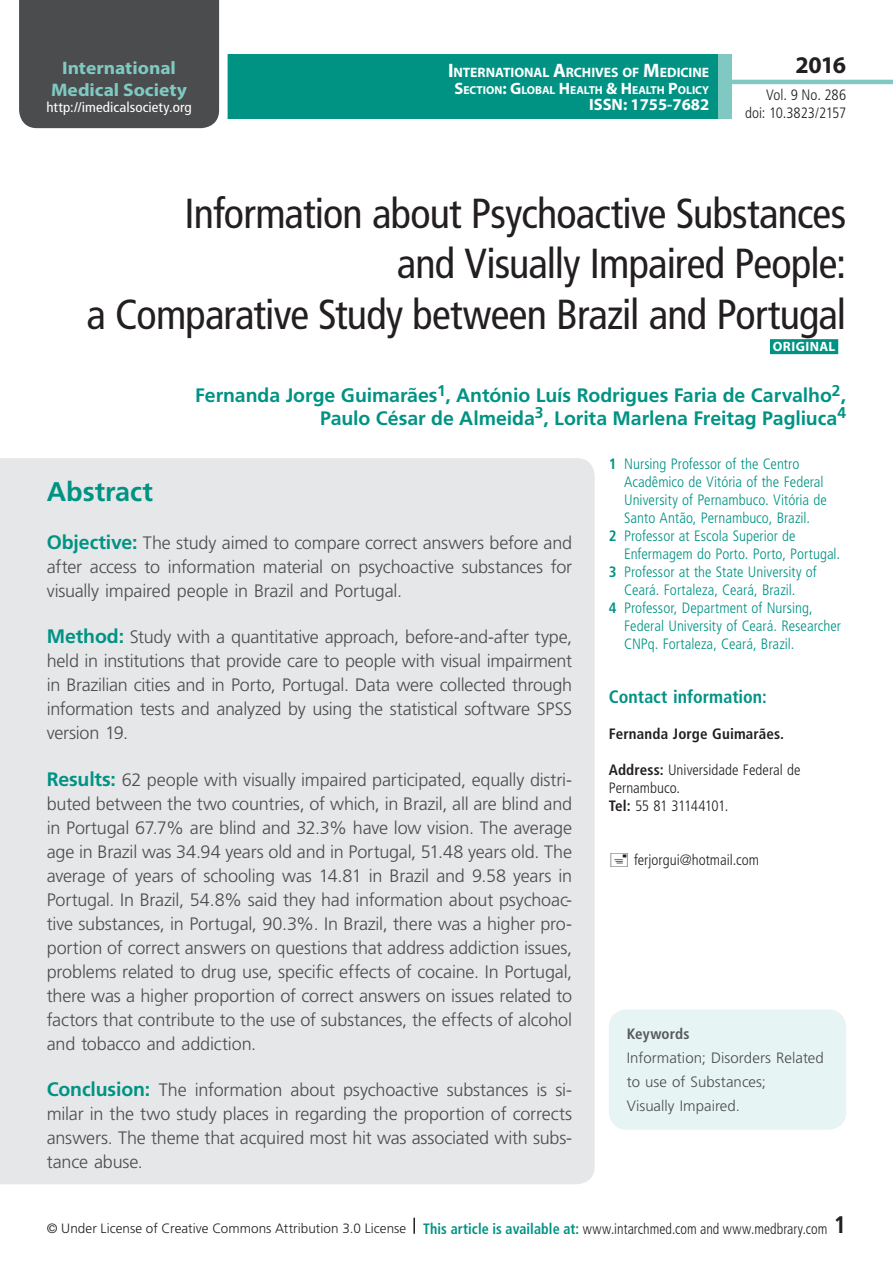
<style>
.page{position:relative;width:893px;height:1263px;background:#fff}
.page>*{position:absolute;margin:0;border:0;box-sizing:border-box;transform-origin:0 0}
.t1{font:condensed 42px/50.4px "Frutiger LT Std";letter-spacing:-.02em;color:#231f20;text-align:right}
.t2{font:700 27px "Frutiger LT Std";letter-spacing:-.005em;color:#009384}
.t3{font:700 24px "Myriad Pro";color:#231f20}
.t4{font:700 condensed 24px "Frutiger LT Std";color:#231f20}
.t5{font:700 19.5px/22.5px "Frutiger LT Std";letter-spacing:-.005em;color:#009384;text-align:right}
.t6{font:700 18.15px/21.8px "Myriad Pro";color:#80c9c2;text-align:center;scale:1.07 1}
.t7{font:300 18px/24px "Frutiger LT Std";letter-spacing:-.01em;color:#4b4c4d;text-align:justify}
.t8{font:700 condensed 18px "Frutiger LT Std";color:#009384}
.t9{font:700 16.5px "Myriad Pro";color:#fff}
.t10{font:300 condensed 15px "Frutiger LT Std";color:#009384}
.t11{font:300 condensed 15px/18px "Frutiger LT Std";color:#231f20;text-align:right}
.t12{font:300 15px/24px "Frutiger LT Std";letter-spacing:.005em;color:#4b4c4d}
.t13{font:700 condensed 15px "Frutiger LT Std";letter-spacing:.01em;color:#231f20}
.t14{font:700 condensed 15px "Frutiger LT Std";letter-spacing:.005em;color:#57585a}
.t15{font:condensed 13.95px "Frutiger LT Std";letter-spacing:.005em;color:#fff;scale:1.07 1}
.t16{font:700 13.65px "Myriad Pro";letter-spacing:-.005em;color:#fff}
.t17{font:300 13.5px "Frutiger LT Std";letter-spacing:.005em;color:#231f20}
.t18{font:700 13.5px "Myriad Pro";letter-spacing:.03em;color:#fff}
.t19{font:700 11.55px "Myriad Pro";color:#fff}
.s1{font-size:19.5px}
.s2{font-size:16.5px}
.s3{font-weight:700;font-size:19.5px;color:#009384}
.s4{font-weight:700}
.s5{font-weight:700;font-stretch:condensed;font-size:15px;color:#009384}
.s6{font-stretch:condensed;font-size:15px}
</style>
<div class="page">
<div style="left:23px;top:54px;width:762px;height:65px;background:#009384"></div>
<div style="left:19px;top:0;width:209px;height:129px;background:#4b4c4d"></div>
<div style="left:732px;top:36px;width:161px;height:94px;background:#fff"></div>
<hr style="left:730px;top:80px;width:163px;height:4px;background:#80c9c2">
<div style="left:718px;top:54px;width:14px;height:65px;background:#80c9c2"></div>
<svg style="left:413px;top:1218px;width:2px;height:16px"></svg>
<div style="left:0;top:458px;width:595px;height:726px;background:#e6e7e9"></div>
<div style="left:770px;top:339px;width:68px;height:15px;background:#009384"></div>
<div style="left:609px;top:1009px;width:237px;height:121px;background:#e6f4f3;border-radius:18px"></div>
<p class="t6" style="left:51px;top:56px;width:129px">International<br>Medical Society</p>
<p class="t15" style="left:46px;top:99px;width:137px">http://imedicalsociety.org</p>
<p class="t16" style="left:448px;top:64px;width:263px"><span class="s1">I</span>NTERNATIONAL <span class="s1">A</span>RCHIVES OF <span class="s1">M</span>EDICINE</p>
<p class="t19" style="left:454px;top:82px;width:256px"><span class="s2">S</span>ECTION<span class="s2">: G</span>LOBAL <span class="s2">H</span> EALTH <span class="s2">&amp; H</span> EALTH <span class="s2">P</span>OLICY</p>
<p class="t9" style="left:589px;top:94px;width:122px">ISSN: 1755-7682</p>
<h3 class="t3" style="left:795px;top:49px;width:52px">2016</h3>
<p class="t11" style="left:745px;top:86px;width:102px">Vol. 9 No. 286 doi: 10.3823/2157</p>
<h1 class="t1" style="left:86px;top:188px;width:761px">Information about Psychoactive Substances<br>and Visually Impaired People:<br>a Comparative Study between Brazil and Portugal</h1>
<p class="t18" style="left:773px;top:338px;width:64px">ORIGINAL</p>
<p class="t5" style="left:195px;top:384px;width:653px">Fernanda Jorge Guimarães<sup>1</sup>, António Luís Rodrigues Faria de Carvalho<sup>2</sup>,<br>Paulo César de Almeida<sup>3</sup>, Lorita Marlena Freitag Pagliuca<sup>4</sup></p>
<h2 class="t2" style="left:47px;top:476px;width:108px">Abstract</h2>
<p class="t7" style="left:47px;top:531px;width:527px"><span class="s3">Objective:</span> The study aimed to compare correct answers before and after access to information material on psychoactive substances for visually impaired people in Brazil and Portugal.</p>
<p class="t7" style="left:47px;top:625px;width:527px"><span class="s3">Method:</span> Study with a quantitative approach, before-and-after type, held in institutions that provide care to people with visual impairment in Brazilian cities and in Porto, Portugal. Data were collected through information tests and analyzed by using the statistical software SPSS version 19.</p>
<p class="t7" style="left:47px;top:768px;width:527px"><span class="s3">Results:</span> 62 people with visually impaired participated, equally distri&shy;buted between the two countries, of which, in Brazil, all are blind and in Portugal 67.7% are blind and 32.3% have low vision. The average age in Brazil was 34.94 years old and in Portugal, 51.48 years old. The average of years of schooling was 14.81 in Brazil and 9.58 years in Portugal. In Brazil, 54.8% said they had information about psychoac&shy;tive substances, in Portugal, 90.3%. In Brazil, there was a higher pro&shy;portion of correct answers on questions that address addiction issues, problems related to drug use, specific effects of cocaine. In Portugal, there was a higher proportion of correct answers on issues related to factors that contribute to the use of substances, the effects of alcohol and tobacco and addiction.</p>
<p class="t7" style="left:47px;top:1078px;width:527px"><span class="s3">Conclusion:</span> The information about psychoactive substances is si&shy;milar in the two study places in regarding the proportion of corrects answers. The theme that acquired most hit was associated with subs&shy;tance abuse.</p>
<p class="t10" style="left:609px;top:456px;width:192px"><span class="s4">1</span> Nursing Professor of the Centro</p>
<p class="t10" style="left:624px;top:474px;width:201px">Acadêmico de Vitória of the Federal</p>
<p class="t10" style="left:624px;top:492px;width:204px">University of Pernambuco. Vitória de</p>
<p class="t10" style="left:624px;top:510px;width:187px">Santo Antão, Pernambuco, Brazil.</p>
<p class="t10" style="left:609px;top:528px;width:188px"><span class="s4">2</span> Professor at Escola Superior de</p>
<p class="t10" style="left:624px;top:546px;width:218px">Enfermagem do Porto. Porto, Portugal.</p>
<p class="t10" style="left:609px;top:564px;width:209px"><span class="s4">3</span> Professor at the State University of</p>
<p class="t10" style="left:624px;top:582px;width:173px">Ceará. Fortaleza, Ceará, Brazil.</p>
<p class="t10" style="left:609px;top:600px;width:205px"><span class="s4">4</span> Professor, Department of Nursing,</p>
<p class="t10" style="left:624px;top:618px;width:218px">Federal University of Ceará. Researcher</p>
<p class="t10" style="left:624px;top:636px;width:172px">CNPq. Fortaleza, Ceará, Brazil.</p>
<p class="t8" style="left:609px;top:686px;width:159px">Contact information:</p>
<p class="t13" style="left:609px;top:725px;width:177px">Fernanda Jorge Guimarães.</p>
<p class="t11" style="left:609px;top:761px;width:193px;text-align:left"><span class="s4">Address:</span> Universidade Federal de<br>Pernambuco.<br><span class="s4">Tel:</span> 55 81 31144101.</p>
<p class="t11" style="left:634px;top:851px;width:126px">ferjorgui@hotmail.com</p>
<p class="t14" style="left:627px;top:1024px;width:64px">Keywords</p>
<p class="t12" style="left:627px;top:1046px;width:199px">Information; Disorders Related to use of Substances;<br>Visually Impaired.</p>
<p class="t17" style="left:47px;top:1220px;width:782px">© Under License of Creative Commons Attribution 3.0 License <span class="s5">This article is available at:</span> <span class="s6">www.intarchmed.com and www.medbrary.com</span></p>
<h3 class="t4" style="left:834px;top:1210px;width:14px">1</h3>
</div>
